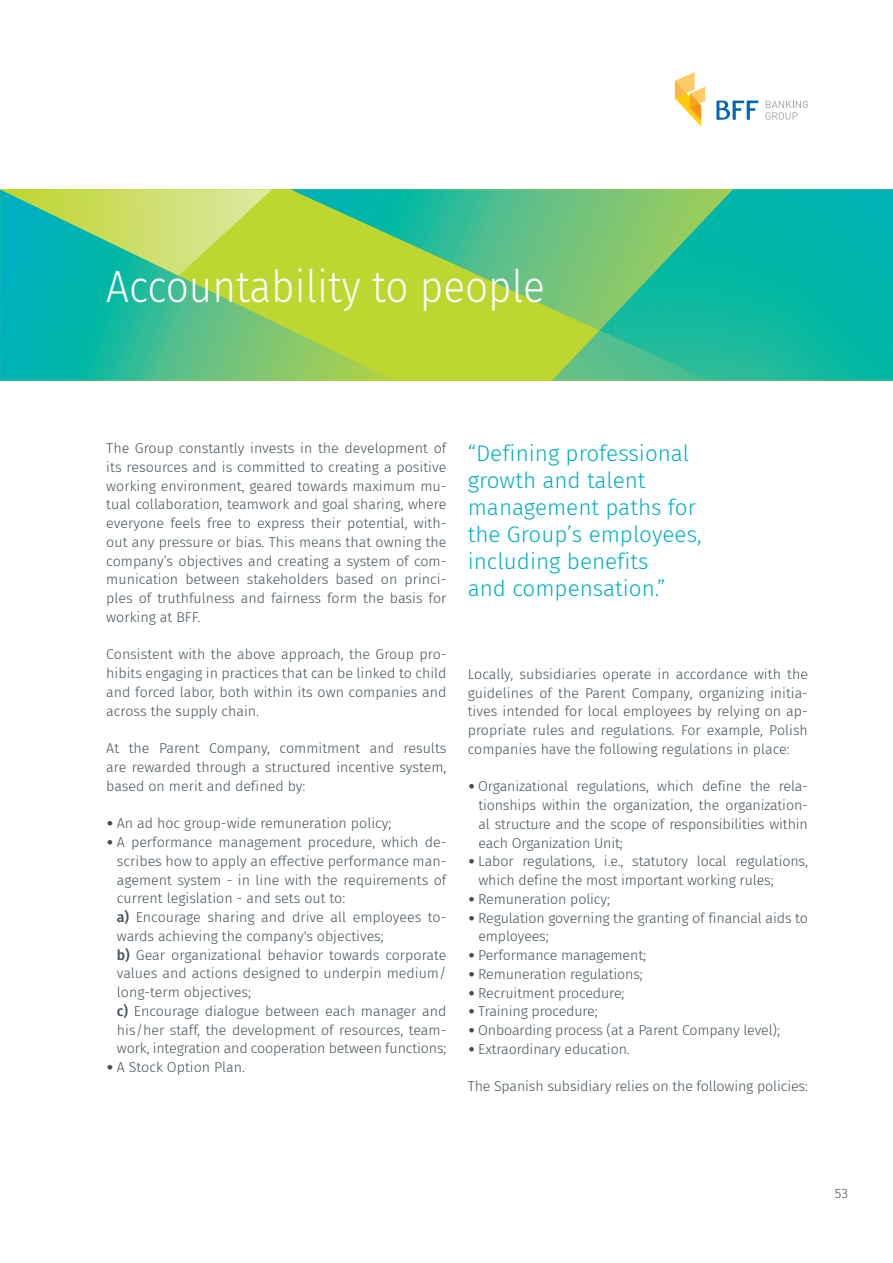
<style>
.page{position:relative;width:893px;height:1263px;background:#fff}
.page>*{position:absolute;margin:0;border:0;box-sizing:border-box;transform-origin:0 0}
.t1{font:300 45px "Fira Sans";color:#fff;scale:.9 1}
.t2{font:300 22.5px/27px "Fira Sans";color:#00b0c0}
.t3{font:300 14.25px/18.8px "Fira Sans";letter-spacing:-.01em;color:#425159;text-align:justify}
.t4{font:300 13.5px "Fira Sans";color:#425159}
.s1{font-family:"DINOT"}
.s2{font-weight:500}
</style>
<div class="page">
<svg style="left:675px;top:72px;width:30px;height:55px"></svg>
<svg style="left:716px;top:101px;width:42px;height:19px"></svg>
<svg style="left:765px;top:101px;width:43px;height:19px"></svg>
<div style="left:0;top:189px;width:893px;height:192px;background:#bed630"></div>
<svg style="left:0;top:276px;width:392px;height:105px"></svg>
<svg style="left:552px;top:331px;width:47px;height:50px"></svg>
<svg style="left:290px;top:189px;width:309px;height:141px"></svg>
<img style="left:599px;top:189px;width:294px;height:192px">
<svg style="left:0;top:189px;width:272px;height:87px"></svg>
<h1 class="t1" style="left:106px;top:254px;width:489px">Accountability to people</h1>
<p class="t3" style="left:106px;top:439px;width:342px">The Group constantly invests in the development of its resources and is committed to creating a positive working environment, geared towards maximum mu&shy;tual collaboration, teamwork and goal sharing, where everyone feels free to express their potential, with&shy;out any pressure or bias. This means that owning the company’s objectives and creating a system of com&shy;munication between stakeholders based on princi&shy;ples of truthfulness and fairness form the basis for working at BFF.</p>
<p class="t3" style="left:106px;top:645px;width:342px">Consistent with the above approach, the Group pro&shy;hibits engaging in practices that can be linked to child and forced labor, both within its own companies and across the supply chain.</p>
<p class="t3" style="left:106px;top:739px;width:342px">At the Parent Company, commitment and results are rewarded through a structured incentive system, based on merit and defined by:</p>
<p class="t3" style="left:106px;top:814px;width:287px"><span class="s1">•</span> An ad hoc group-wide remuneration policy;</p>
<p class="t3" style="left:117px;top:833px;width:331px;text-align:left;text-indent:-11px"><span class="s1">•</span> A performance management procedure, which de&shy;scribes how to apply an effective performance man&shy;agement system - in line with the requirements of current legislation - and sets out to:<br><span class="s2">a)</span> Encourage sharing and drive all employees to&shy;wards achieving the company's objectives;<br><span class="s2">b)</span> Gear organizational behavior towards corporate values and actions designed to underpin medium/ long-term objectives;<br><span class="s2">c)</span> Encourage dialogue between each manager and his/her staff, the development of resources, team&shy;work, integration and cooperation between functions;</p>
<p class="t3" style="left:106px;top:1058px;width:140px"><span class="s1">•</span> A Stock Option Plan.</p>
<h2 class="t2" style="left:468px;top:439px;width:236px">“Defining professional growth and talent management paths for the Group’s employees, including benefits<br>and compensation.”</h2>
<p class="t3" style="left:468px;top:664px;width:342px">Locally, subsidiaries operate in accordance with the guidelines of the Parent Company, organizing initia&shy;tives intended for local employees by relying on ap&shy;propriate rules and regulations. For example, Polish companies have the following regulations in place:</p>
<p class="t3" style="left:478px;top:777px;width:331px;text-indent:-11px"><span class="s1">•</span> Organizational regulations, which define the rela&shy;tionships within the organization, the organization&shy;al structure and the scope of responsibilities within each Organization Unit;</p>
<p class="t3" style="left:478px;top:852px;width:331px;text-indent:-11px"><span class="s1">•</span> Labor regulations, i.e., statutory local regulations, which define the most important working rules;</p>
<p class="t3" style="left:468px;top:889px;width:144px"><span class="s1">•</span> Remuneration policy;</p>
<p class="t3" style="left:478px;top:908px;width:331px;text-indent:-11px"><span class="s1">•</span> Regulation governing the granting of financial aids to employees;</p>
<p class="t3" style="left:468px;top:946px;width:180px"><span class="s1">•</span> Performance management;</p>
<p class="t3" style="left:468px;top:964px;width:177px"><span class="s1">•</span> Remuneration regulations;</p>
<p class="t3" style="left:468px;top:983px;width:158px"><span class="s1">•</span> Recruitment procedure;</p>
<p class="t3" style="left:468px;top:1002px;width:131px"><span class="s1">•</span> Training procedure;</p>
<p class="t3" style="left:468px;top:1021px;width:314px"><span class="s1">•</span> Onboarding process (at a Parent Company level);</p>
<p class="t3" style="left:468px;top:1039px;width:164px"><span class="s1">•</span> Extraordinary education.</p>
<p class="t3" style="left:468px;top:1077px;width:342px">The Spanish subsidiary relies on the following policies:</p>
<p class="t4" style="left:835px;top:1184px;width:15px">53</p>
</div>
